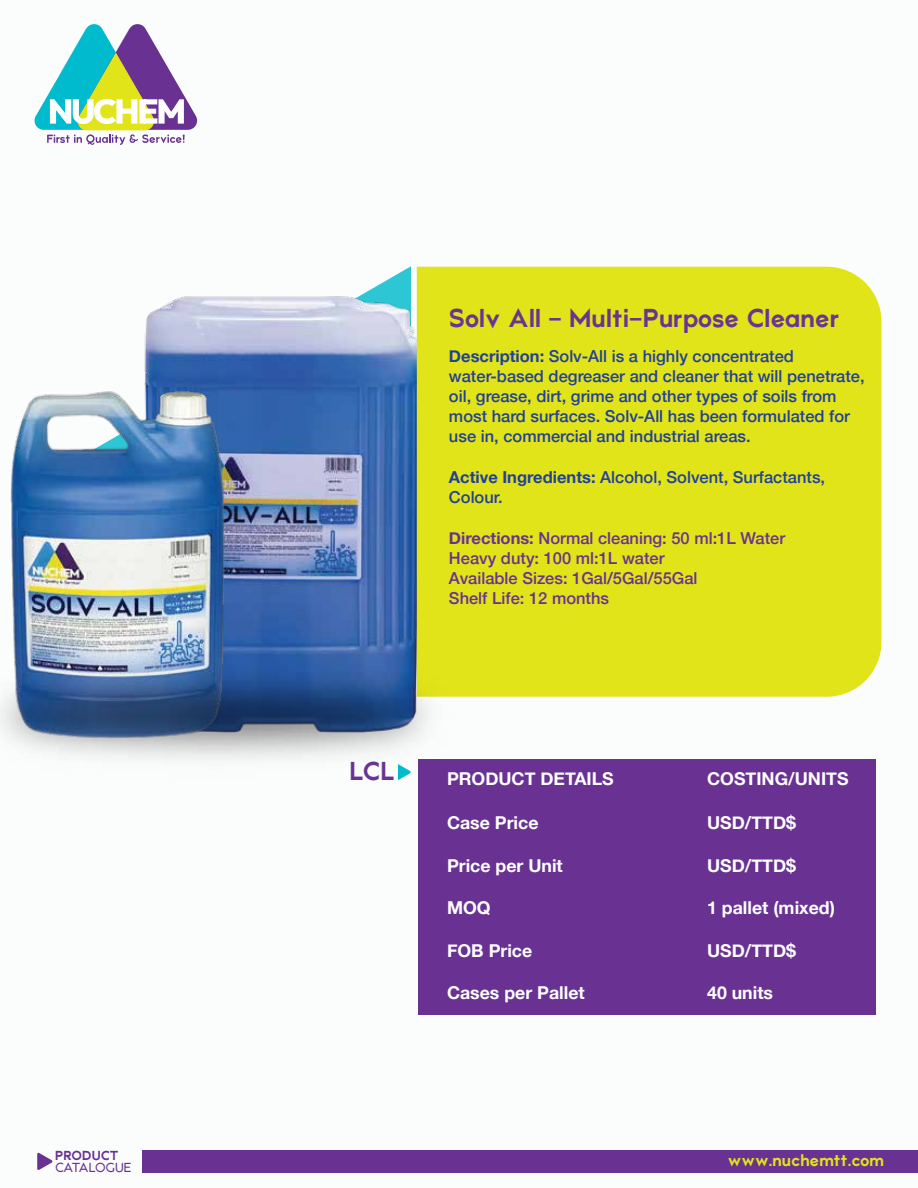
<style>
.page{position:relative;width:918px;height:1188px;background:#fbfdfd}
.page>*{position:absolute;margin:0;border:0;box-sizing:border-box;transform-origin:0 0}
.t1{font:700 25.5px "Atami";color:#693493}
.t2{font:700 17.7px "Helvetica Neue";color:#fff}
.t3{font:500 16.5px/19.8px "Helvetica Neue";color:#21409a}
.t4{font:500 16.5px/19.8px "Helvetica Neue";color:#693192}
.t5{font:700 16.5px "Atami";color:#e2e41a}
.t6{font:12.9px "Atami";letter-spacing:-.04em;color:#693192}
.t7{font:700 12.9px "Atami";letter-spacing:-.005em;color:#693192}
.s1{font-weight:700}
</style>
<div class="page">
<img style="left:144px;top:266px;width:311px;height:376px">
<svg style="left:34px;top:24px;width:164px;height:121px"></svg>
<svg style="left:37px;top:1153px;width:16px;height:17px"></svg>
<div style="left:142px;top:1150px;width:776px;height:22px;background:#693192"></div>
<div style="left:417px;top:267px;width:464px;height:430px;background:#e2e41a"></div>
<img style="left:10px;top:373px;width:228px;height:269px">
<img style="left:0;top:642px;width:472px;height:117px">
<div style="left:418px;top:759px;width:458px;height:256px;background:#693192"></div>
<svg style="left:398px;top:764px;width:13px;height:16px"></svg>
<p class="t7" style="left:55px;top:1148px;width:65px">PRODUCT</p>
<p class="t6" style="left:55px;top:1160px;width:78px">CATALOGUE</p>
<h1 class="t1" style="left:449px;top:303px;width:392px">Solv All - Multi-Purpose Cleaner</h1>
<p class="t3" style="left:449px;top:345px;width:417px"><span class="s1">Description:</span> Solv-All is a highly concentrated water-based degreaser and cleaner that will penetrate, oil, grease, dirt, grime and other types of soils from most hard surfaces. Solv-All has been formulated for use in, commercial and industrial areas.</p>
<p class="t3" style="left:449px;top:466px;width:378px"><span class="s1">Active Ingredients:</span> Alcohol, Solvent, Surfactants,<br>Colour.</p>
<p class="t4" style="left:449px;top:527px;width:338px"><span class="s1">Directions:</span> Normal cleaning: 50 ml:1L Water<br>Heavy duty: 100 ml:1L water<br>Available Sizes: 1Gal/5Gal/55Gal<br>Shelf Life: 12 months</p>
<h1 class="t1" style="left:349px;top:756px;width:47px">LCL</h1>
<p class="t2" style="left:447px;top:765px;width:168px">PRODUCT DETAILS</p>
<p class="t2" style="left:447px;top:809px;width:93px">Case Price</p>
<p class="t2" style="left:447px;top:852px;width:117px">Price per Unit</p>
<p class="t2" style="left:447px;top:894px;width:45px">MOQ</p>
<p class="t2" style="left:447px;top:937px;width:87px">FOB Price</p>
<p class="t2" style="left:447px;top:979px;width:139px">Cases per Pallet</p>
<p class="t2" style="left:707px;top:765px;width:143px">COSTING/UNITS</p>
<p class="t2" style="left:707px;top:809px;width:90px">USD/TTD$</p>
<p class="t2" style="left:707px;top:852px;width:90px">USD/TTD$</p>
<p class="t2" style="left:707px;top:894px;width:129px">1 pallet (mixed)</p>
<p class="t2" style="left:707px;top:937px;width:90px">USD/TTD$</p>
<p class="t2" style="left:707px;top:979px;width:67px">40 units</p>
<p class="t5" style="left:728px;top:1151px;width:158px">www.nuchemtt.com</p>
</div>
